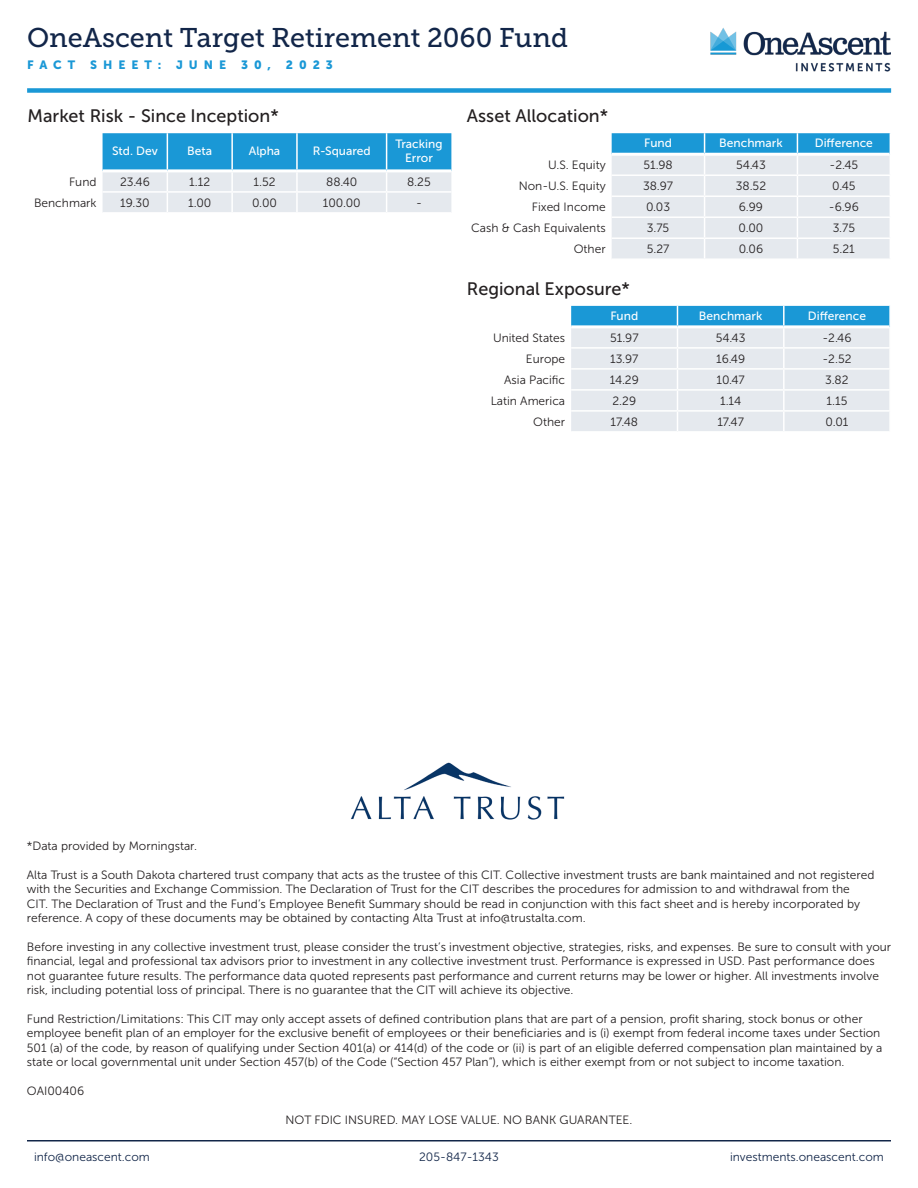
<style>
.page{position:relative;width:918px;height:1188px;background:#fff}
.page>*{position:absolute;margin:0;border:0;box-sizing:border-box;transform-origin:0 0}
.t1{font:27px "Museo Slab 500";color:#122649}
.t2{font:18px "Museo Sans 500";color:#231f20}
.t3{font:12px/14.4px "Museo Sans 300";color:#231f20}
.t4{font:12px/14.4px "Museo Sans 500";color:#fff;text-align:center}
.t5{font:12px "Museo Sans 300";color:#122649}
.t6{font:12px "Museo Sans 900";letter-spacing:.5em;color:#1a98d6}
</style>
<div class="page">
<img style="left:351px;top:762px;width:214px;height:58px">
<svg style="left:103px;top:133px;width:348px;height:79px;background:#86c3e3"></svg>
<hr style="left:103px;top:191px;width:64px;height:2px;background:#fff">
<hr style="left:167px;top:191px;width:65px;height:2px;background:#fff">
<hr style="left:232px;top:191px;width:65px;height:2px;background:#fff">
<hr style="left:297px;top:191px;width:90px;height:2px;background:#fff">
<hr style="left:387px;top:191px;width:64px;height:2px;background:#fff">
<svg style="left:612px;top:133px;width:279px;height:126px;background:#c7deeb"></svg>
<hr style="left:612px;top:174px;width:93px;height:2px;background:#fff">
<hr style="left:705px;top:174px;width:92px;height:2px;background:#fff">
<hr style="left:797px;top:174px;width:94px;height:2px;background:#fff">
<svg style="left:571px;top:306px;width:319px;height:125px;background:#c7ddeb"></svg>
<hr style="left:889px;top:327px;width:2px;height:20px;background:#fff">
<hr style="left:571px;top:347px;width:106px;height:2px;background:#fff">
<hr style="left:677px;top:347px;width:107px;height:2px;background:#fff">
<hr style="left:784px;top:347px;width:107px;height:2px;background:#fff">
<hr style="left:27px;top:1140px;width:864px;height:2px;background:#122649">
<div style="left:27px;top:88px;width:864px;height:5px;background:#1a98d6"></div>
<img style="left:711px;top:28px;width:179px;height:44px">
<p class="t1" style="left:27px;top:23px;width:543px">OneAscent Target Retirement 2060 Fund</p>
<p class="t6" style="left:27px;top:58px;width:307px">FACT SHEET: JUNE 30, 2023</p>
<p class="t2" style="left:28px;top:106px;width:253px">Market Risk - Since Inception*</p>
<p class="t4" style="left:112px;top:144px;width:47px">Std. Dev</p>
<p class="t4" style="left:187px;top:144px;width:26px">Beta</p>
<p class="t4" style="left:249px;top:144px;width:33px">Alpha</p>
<p class="t4" style="left:313px;top:144px;width:60px">R-Squared</p>
<p class="t4" style="left:395px;top:136px;width:49px">Tracking<br>Error</p>
<p class="t3" style="left:69px;top:175px;width:29px">Fund</p>
<p class="t3" style="left:120px;top:175px;width:31px">23.46</p>
<p class="t3" style="left:189px;top:175px;width:22px">1.12</p>
<p class="t3" style="left:254px;top:175px;width:24px">1.52</p>
<p class="t3" style="left:326px;top:175px;width:33px">88.40</p>
<p class="t3" style="left:407px;top:175px;width:25px">8.25</p>
<p class="t3" style="left:34px;top:196px;width:64px">Benchmark</p>
<p class="t3" style="left:120px;top:196px;width:31px">19.30</p>
<p class="t3" style="left:188px;top:196px;width:25px">1.00</p>
<p class="t3" style="left:252px;top:196px;width:26px">0.00</p>
<p class="t3" style="left:323px;top:196px;width:39px">100.00</p>
<p class="t3" style="left:416px;top:196px;width:7px">-</p>
<p class="t2" style="left:467px;top:106px;width:143px">Asset Allocation*</p>
<p class="t4" style="left:644px;top:136px;width:29px">Fund</p>
<p class="t4" style="left:719px;top:136px;width:65px">Benchmark</p>
<p class="t4" style="left:815px;top:136px;width:60px">Difference</p>
<p class="t3" style="left:548px;top:158px;width:59px">U.S. Equity</p>
<p class="t3" style="left:643px;top:158px;width:31px">51.98</p>
<p class="t3" style="left:736px;top:158px;width:31px">54.43</p>
<p class="t3" style="left:829px;top:158px;width:30px">-2.45</p>
<p class="t3" style="left:519px;top:179px;width:88px">Non-U.S. Equity</p>
<p class="t3" style="left:643px;top:179px;width:32px">38.97</p>
<p class="t3" style="left:736px;top:179px;width:32px">38.52</p>
<p class="t3" style="left:832px;top:179px;width:25px">0.45</p>
<p class="t3" style="left:532px;top:200px;width:75px">Fixed Income</p>
<p class="t3" style="left:646px;top:200px;width:26px">0.03</p>
<p class="t3" style="left:739px;top:200px;width:26px">6.99</p>
<p class="t3" style="left:829px;top:200px;width:32px">-6.96</p>
<p class="t3" style="left:471px;top:221px;width:136px">Cash &amp; Cash Equivalents</p>
<p class="t3" style="left:647px;top:221px;width:24px">3.75</p>
<p class="t3" style="left:739px;top:221px;width:26px">0.00</p>
<p class="t3" style="left:833px;top:221px;width:24px">3.75</p>
<p class="t3" style="left:574px;top:242px;width:33px">Other</p>
<p class="t3" style="left:647px;top:242px;width:24px">5.27</p>
<p class="t3" style="left:739px;top:242px;width:26px">0.06</p>
<p class="t3" style="left:833px;top:242px;width:23px">5.21</p>
<p class="t2" style="left:467px;top:279px;width:165px">Regional Exposure*</p>
<p class="t4" style="left:610px;top:308px;width:29px">Fund</p>
<p class="t4" style="left:699px;top:308px;width:65px">Benchmark</p>
<p class="t4" style="left:808px;top:308px;width:60px">Difference</p>
<p class="t3" style="left:493px;top:331px;width:74px">United States</p>
<p class="t3" style="left:610px;top:331px;width:30px">51.97</p>
<p class="t3" style="left:716px;top:331px;width:31px">54.43</p>
<p class="t3" style="left:822px;top:331px;width:31px">-2.46</p>
<p class="t3" style="left:526px;top:352px;width:41px">Europe</p>
<p class="t3" style="left:610px;top:352px;width:30px">13.97</p>
<p class="t3" style="left:716px;top:352px;width:31px">16.49</p>
<p class="t3" style="left:822px;top:352px;width:31px">-2.52</p>
<p class="t3" style="left:504px;top:373px;width:62px">Asia Pacific</p>
<p class="t3" style="left:610px;top:373px;width:31px">14.29</p>
<p class="t3" style="left:716px;top:373px;width:30px">10.47</p>
<p class="t3" style="left:825px;top:373px;width:25px">3.82</p>
<p class="t3" style="left:491px;top:394px;width:76px">Latin America</p>
<p class="t3" style="left:613px;top:394px;width:25px">2.29</p>
<p class="t3" style="left:720px;top:394px;width:23px">1.14</p>
<p class="t3" style="left:827px;top:394px;width:22px">1.15</p>
<p class="t3" style="left:533px;top:415px;width:33px">Other</p>
<p class="t3" style="left:611px;top:415px;width:29px">17.48</p>
<p class="t3" style="left:717px;top:415px;width:28px">17.47</p>
<p class="t3" style="left:825px;top:415px;width:24px">0.01</p>
<p class="t3" style="left:27px;top:839px;width:172px">*Data provided by Morningstar.</p>
<p class="t3" style="left:27px;top:868px;width:849px">Alta Trust is a South Dakota chartered trust company that acts as the trustee of this CIT. Collective investment trusts are bank maintained and not registered with the Securities and Exchange Commission. The Declaration of Trust for the CIT describes the procedures for admission to and withdrawal from the<br>CIT. The Declaration of Trust and the Fund’s Employee Benefit Summary should be read in conjunction with this fact sheet and is hereby incorporated by reference. A copy of these documents may be obtained by contacting Alta Trust at info@trustalta.com.</p>
<p class="t3" style="left:27px;top:940px;width:866px">Before investing in any collective investment trust, please consider the trust’s investment objective, strategies, risks, and expenses. Be sure to consult with your financial, legal and professional tax advisors prior to investment in any collective investment trust. Performance is expressed in USD. Past performance does not guarantee future results. The performance data quoted represents past performance and current returns may be lower or higher. All investments involve risk, including potential loss of principal. There is no guarantee that the CIT will achieve its objective.</p>
<p class="t3" style="left:27px;top:1012px;width:857px">Fund Restriction/Limitations: This CIT may only accept assets of defined contribution plans that are part of a pension, profit sharing, stock bonus or other employee benefit plan of an employer for the exclusive benefit of employees or their beneficiaries and is (i) exempt from federal income taxes under Section 501 (a) of the code, by reason of qualifying under Section 401(a) or 414(d) of the code or (ii) is part of an eligible deferred compensation plan maintained by a state or local governmental unit under Section 457(b) of the Code (“Section 457 Plan”), which is either exempt from or not subject to income taxation.</p>
<p class="t3" style="left:27px;top:1084px;width:59px">OAI00406</p>
<p class="t3" style="left:286px;top:1113px;width:348px">NOT FDIC INSURED. MAY LOSE VALUE. NO BANK GUARANTEE.</p>
<p class="t5" style="left:34px;top:1150px;width:117px">info@oneascent.com</p>
<p class="t5" style="left:419px;top:1150px;width:81px">205-847-1343</p>
<p class="t5" style="left:730px;top:1150px;width:155px">investments.oneascent.com</p>
</div>
